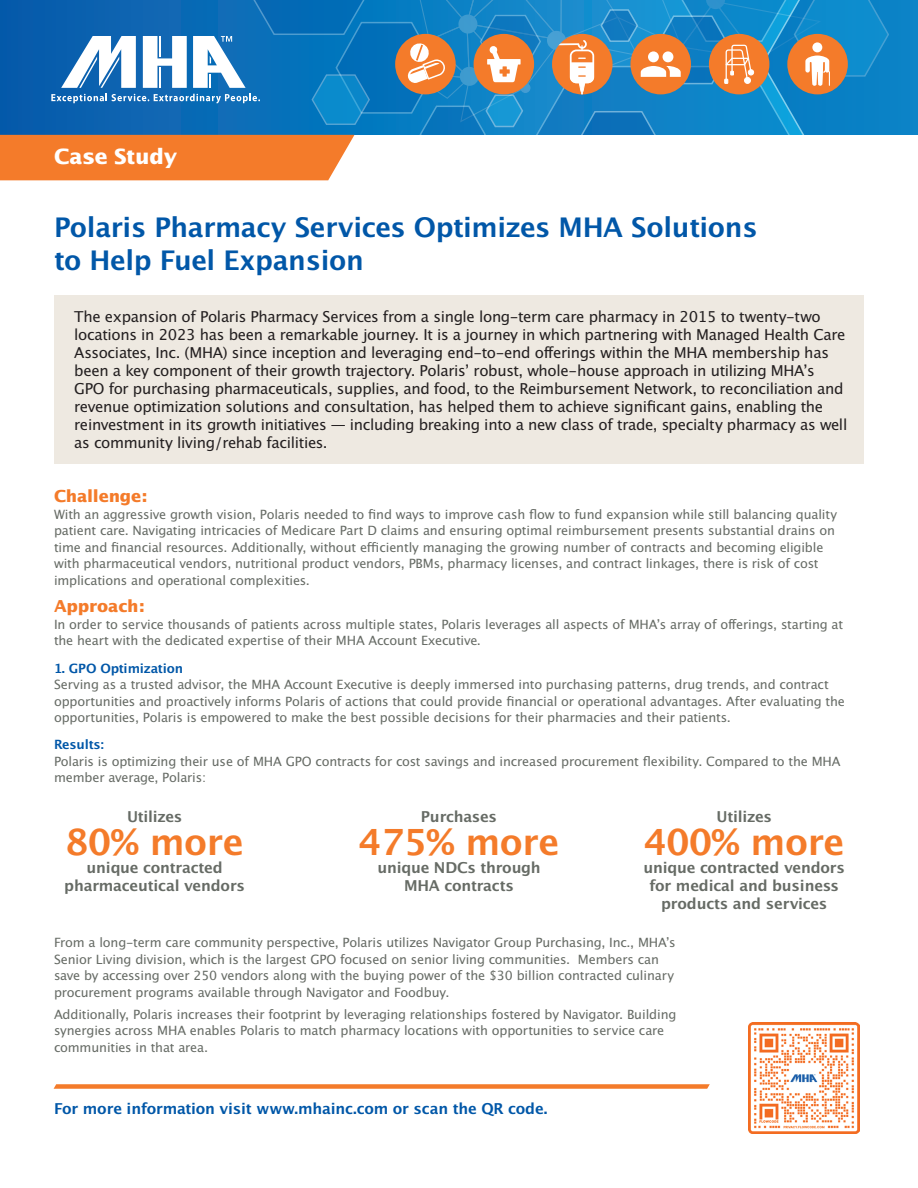
<style>
.page{position:relative;width:918px;height:1188px;background:#fff}
.page>*{position:absolute;margin:0;border:0;box-sizing:border-box;transform-origin:0 0}
.t1{font:36px "Lucida San Dem";letter-spacing:-.01em;color:#f47b2a}
.t2{font:27px/33px "Lucida San Dem";letter-spacing:-.01em;color:#0157a8}
.t3{font:700 21px "Lucida San";letter-spacing:-.015em;color:#fff}
.t4{font:700 16.5px "Lucida San";letter-spacing:-.01em;color:#f47b2a}
.t5{font:15px/18px "Lucida San Rom";letter-spacing:-.02em;color:#231f20}
.t6{font:15px/18px "Lucida San Dem";letter-spacing:-.01em;color:#666b65;text-align:center}
.t7{font:15px "Lucida San Dem";letter-spacing:-.01em;color:#0157a8}
.t8{font:15px "Lucida San Dem";letter-spacing:-.03em;color:#666b65}
.t9{font:12.75px/16.5px "Lucida San Rom";letter-spacing:-.01em;color:#666b65}
.t10{font:12.75px "Lucida San Dem";letter-spacing:-.01em;color:#0157a8}
</style>
<div class="page">
<svg style="left:0;top:0;width:918px;height:180px"></svg>
<div style="left:54px;top:295px;width:810px;height:169px;background:#eee9e1"></div>
<img style="left:748px;top:1023px;width:112px;height:111px">
<div style="left:55px;top:1084px;width:653px;height:5px;background:#f47b2a"></div>
<h3 class="t3" style="left:54px;top:143px;width:125px">Case Study</h3>
<h2 class="t2" style="left:54px;top:212px;width:705px">Polaris Pharmacy Services Optimizes MHA Solutions to Help Fuel Expansion</h2>
<p class="t5" style="left:74px;top:308px;width:775px">The expansion of Polaris Pharmacy Services from a single long-term care pharmacy in 2015 to twenty-two locations in 2023 has been a remarkable journey. It is a journey in which partnering with Managed Health Care Associates, Inc. (MHA) since inception and leveraging end-to-end offerings within the MHA membership has been a key component of their growth trajectory. Polaris’ robust, whole-house approach in utilizing MHA’s GPO for purchasing pharmaceuticals, supplies, and food, to the Reimbursement Network, to reconciliation and revenue optimization solutions and consultation, has helped them to achieve significant gains, enabling the reinvestment in its growth initiatives — including breaking into a new class of trade, specialty pharmacy as well as community living/rehab facilities.</p>
<p class="t4" style="left:54px;top:486px;width:95px">Challenge:</p>
<p class="t9" style="left:54px;top:506px;width:785px">With an aggressive growth vision, Polaris needed to find ways to improve cash flow to fund expansion while still balancing quality patient care. Navigating intricacies of Medicare Part D claims and ensuring optimal reimbursement presents substantial drains on time and financial resources. Additionally, without efficiently managing the growing number of contracts and becoming eligible with pharmaceutical vendors, nutritional product vendors, PBMs, pharmacy licenses, and contract linkages, there is risk of cost implications and operational complexities.</p>
<p class="t4" style="left:54px;top:595px;width:92px">Approach:</p>
<p class="t9" style="left:54px;top:616px;width:791px">In order to service thousands of patients across multiple states, Polaris leverages all aspects of MHA’s array of offerings, starting at the heart with the dedicated expertise of their MHA Account Executive.</p>
<p class="t10" style="left:54px;top:660px;width:131px">1. GPO Optimization</p>
<p class="t9" style="left:54px;top:677px;width:792px">Serving as a trusted advisor, the MHA Account Executive is deeply immersed into purchasing patterns, drug trends, and contract opportunities and proactively informs Polaris of actions that could provide financial or operational advantages. After evaluating the opportunities, Polaris is empowered to make the best possible decisions for their pharmacies and their patients.</p>
<p class="t10" style="left:54px;top:737px;width:52px">Results:</p>
<p class="t9" style="left:54px;top:753px;width:788px">Polaris is optimizing their use of MHA GPO contracts for cost savings and increased procurement flexibility. Compared to the MHA member average, Polaris:</p>
<p class="t8" style="left:127px;top:807px;width:57px">Utilizes</p>
<h1 class="t1" style="left:65px;top:820px;width:180px">80% more</h1>
<p class="t6" style="left:64px;top:859px;width:182px">unique contracted pharmaceutical vendors</p>
<p class="t6" style="left:421px;top:808px;width:78px">Purchases</p>
<h1 class="t1" style="left:358px;top:820px;width:203px">475% more</h1>
<p class="t6" style="left:377px;top:859px;width:165px">unique NDCs through<br>MHA contracts</p>
<p class="t8" style="left:717px;top:807px;width:57px">Utilizes</p>
<h1 class="t1" style="left:644px;top:820px;width:203px">400% more</h1>
<p class="t6" style="left:643px;top:859px;width:203px">unique contracted vendors for medical and business products and services</p>
<p class="t9" style="left:54px;top:935px;width:623px">From a long-term care community perspective, Polaris utilizes Navigator Group Purchasing, Inc., MHA’s Senior Living division, which is the largest GPO focused on senior living communities. Members can save by accessing over 250 vendors along with the buying power of the $30 billion contracted culinary procurement programs available through Navigator and Foodbuy.</p>
<p class="t9" style="left:54px;top:1006px;width:624px">Additionally, Polaris increases their footprint by leveraging relationships fostered by Navigator. Building synergies across MHA enables Polaris to match pharmacy locations with opportunities to service care communities in that area.</p>
<p class="t7" style="left:54px;top:1100px;width:495px">For more information visit www.mhainc.com or scan the QR code.</p>
</div>
